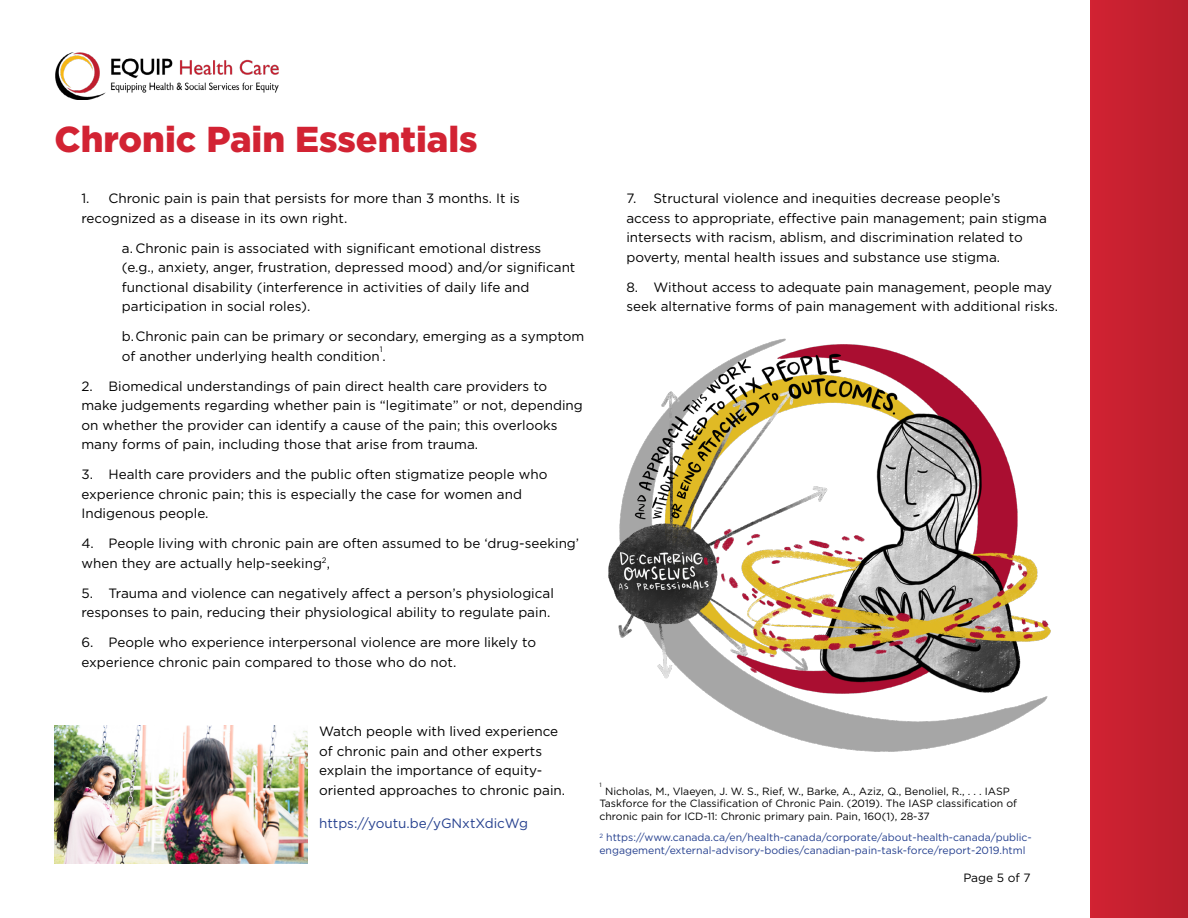
<style>
.page{position:relative;width:1188px;height:918px;background:#fff}
.page>*{position:absolute;margin:0;border:0;box-sizing:border-box;transform-origin:0 0}
.Main_Title_Heading{font:900 36px "Gotham";color:#d22333}
.t1{font:13.5px/19.5px "Gotham";color:#000}
.t2{font:13.5px "Gotham";color:#25408f}
.t3{font:12px "Gotham";color:#000}
.t4{font:10.5px/12.6px "Gotham";color:#000}
.t5{font:10.5px/12.6px "Gotham";color:#25408f}
.t6{font:7.8px "Gotham";color:#000}
.t7{font:6.15px "Gotham";color:#000}
</style>
<div class="page">
<div style="left:1091px;top:0;width:97px;height:918px;background:#c5202f"></div>
<img style="left:56px;top:53px;width:222px;height:46px">
<img style="left:54px;top:725px;width:253px;height:138px">
<img style="left:608px;top:338px;width:443px;height:414px">
<p class="Main_Title_Heading" style="left:54px;top:115px;width:425px">Chronic Pain Essentials</p>
<p class="t1" style="left:81px;top:189px;width:440px">1. Chronic pain is pain that persists for more than 3 months. It is recognized as a disease in its own right.</p>
<p class="t1" style="left:122px;top:238px;width:455px">a. Chronic pain is associated with significant emotional distress (e.g., anxiety, anger, frustration, depressed mood) and/or significant functional disability (interference in activities of daily life and participation in social roles).</p>
<p class="t1" style="left:122px;top:327px;width:464px">b.Chronic pain can be primary or secondary, emerging as a symptom of another underlying health condition .</p>
<p class="t6" style="left:380px;top:344px;width:4px">1</p>
<p class="t1" style="left:81px;top:376px;width:503px">2. Biomedical understandings of pain direct health care providers to make judgements regarding whether pain is “legitimate” or not, depending on whether the provider can identify a cause of the pain; this overlooks many forms of pain, including those that arise from trauma.</p>
<p class="t1" style="left:81px;top:465px;width:468px">3. Health care providers and the public often stigmatize people who experience chronic pain; this is especially the case for women and<br>Indigenous people.</p>
<p class="t1" style="left:81px;top:534px;width:499px">4. People living with chronic pain are often assumed to be ‘drug-seeking’ when they are actually help-seeking<sup>2</sup>,</p>
<p class="t1" style="left:81px;top:583px;width:474px">5. Trauma and violence can negatively affect a person’s physiological responses to pain, reducing their physiological ability to regulate pain.</p>
<p class="t1" style="left:81px;top:633px;width:456px">6. People who experience interpersonal violence are more likely to experience chronic pain compared to those who do not.</p>
<p class="t1" style="left:626px;top:189px;width:422px">7. Structural violence and inequities decrease people’s access to appropriate, effective pain management; pain stigma intersects with racism, ablism, and discrimination related to poverty, mental health issues and substance use stigma.</p>
<p class="t1" style="left:626px;top:277px;width:433px">8. Without access to adequate pain management, people may seek alternative forms of pain management with additional risks.</p>
<p class="t1" style="left:319px;top:721px;width:248px">Watch people with lived experience of chronic pain and other experts explain the importance of equity&shy;oriented approaches to chronic pain.</p>
<p class="t2" style="left:319px;top:814px;width:210px">https://youtu.be/yGNxtXdicWg</p>
<p class="t7" style="left:599px;top:781px;width:4px">1</p>
<p class="t4" style="left:599px;top:784px;width:419px;text-indent:6px">Nicholas, M., Vlaeyen, J. W. S., Rief, W., Barke, A., Aziz, Q., Benoliel, R., . . . IASP<br>Taskforce for the Classification of Chronic Pain. (2019). The IASP classification of chronic pain for ICD-11: Chronic primary pain. Pain, 160(1), 28-37</p>
<p class="t5" style="left:599px;top:831px;width:434px"><sup>2</sup> https://www.canada.ca/en/health-canada/corporate/about-health-canada/public&shy;engagement/external-advisory-bodies/canadian-pain-task-force/report-2019.html</p>
<p class="t3" style="left:963px;top:870px;width:69px">Page 5 of 7</p>
</div>
